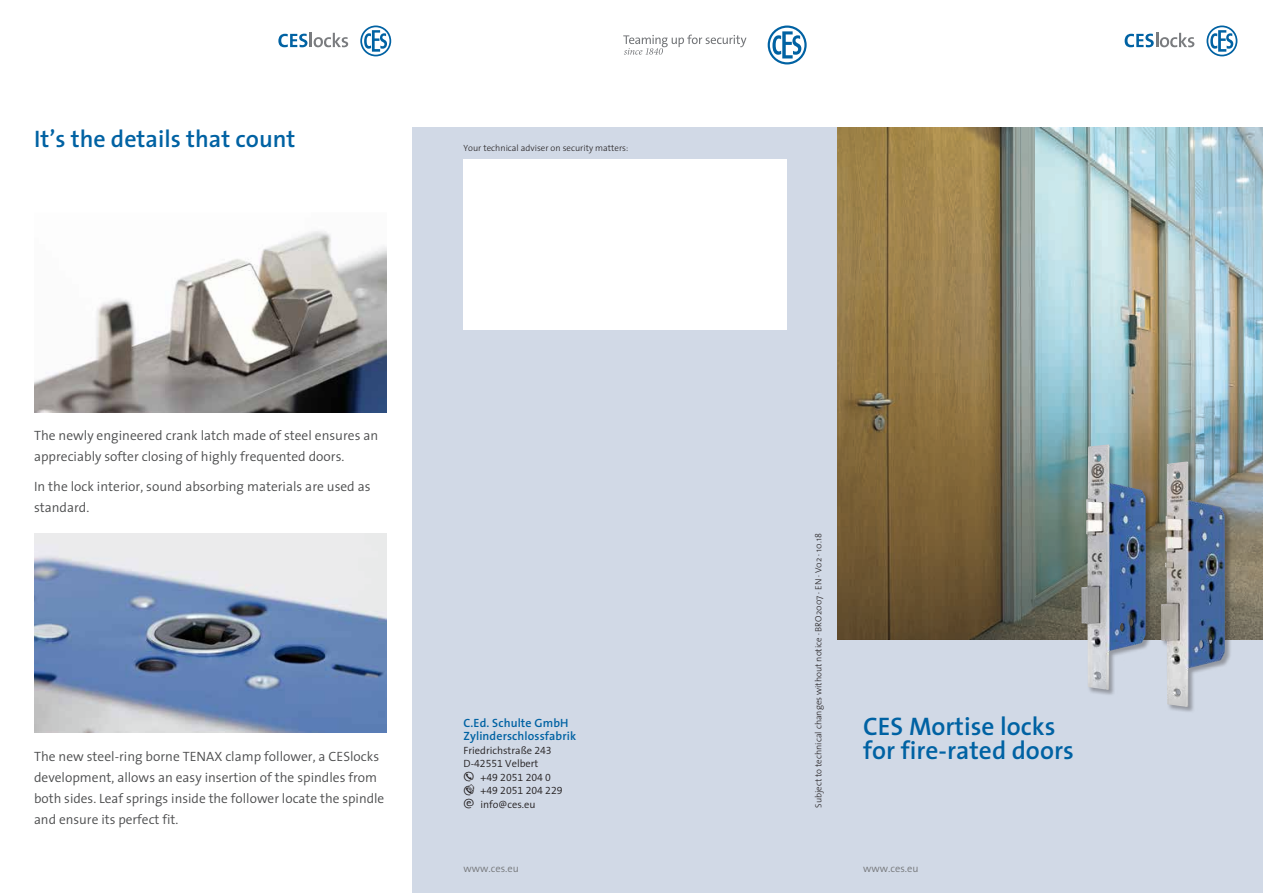
<style>
.page{position:relative;width:1263px;height:893px;background:#fff}
.page>*{position:absolute;margin:0;border:0;box-sizing:border-box;transform-origin:0 0}
.t1{font:600 25.5px/24px "The Sans";color:#0062a3}
.t2{font:600 24px "The Sans";color:#0062a3}
.t3{font:300 13.5px/21px "The Sans";color:#4b4c4d}
.t4{font:600 12px/13.5px "The Sans";letter-spacing:.01em;color:#0062a3}
.t5{font:300 10.5px/13.5px "The Sans";color:#231f20}
.t6{font:10.5px/13.5px "The Sans Semi Light Expert";color:#231f20}
.t7{font:300 10.5px "The Sans";color:#76787b}
.t8{font:300 9px "The Sans";color:#231f20}
.s1{font-family:"The Sans Semi Light Expert";font-weight:400}
.s2{font-family:"Seria Sans Regular Expert";font-size:13.5px}
.s3{font-family:"The Sans";font-weight:300}
.s4{font-family:"Seria Sans Regular Expert";font-weight:400;font-size:13.5px}
</style>
<div class="page">
<svg style="left:1125px;top:33px;width:69px;height:14px"></svg>
<svg style="left:1206px;top:26px;width:31px;height:30px"></svg>
<svg style="left:278px;top:33px;width:70px;height:14px"></svg>
<svg style="left:360px;top:26px;width:31px;height:30px"></svg>
<div style="left:412px;top:128px;width:426px;height:765px;background:#d1d9e6"></div>
<svg style="left:768px;top:26px;width:39px;height:38px"></svg>
<svg style="left:623px;top:35px;width:123px;height:20px"></svg>
<div style="left:838px;top:638px;width:425px;height:255px;background:#d1d9e6"></div>
<img style="left:838px;top:128px;width:425px;height:511px">
<div style="left:463px;top:159px;width:324px;height:171px;background:#fff"></div>
<img style="left:34px;top:533px;width:353px;height:200px">
<img style="left:34px;top:231px;width:353px;height:181px">
<div style="left:1081px;top:444px;width:71px;height:253px;background:#231f20;opacity:.35"></div>
<img style="left:1081px;top:444px;width:65px;height:246px">
<div style="left:1161px;top:461px;width:70px;height:253px;background:#231f20;opacity:.35"></div>
<img style="left:1161px;top:461px;width:64px;height:246px">
<h2 class="t2" style="left:34px;top:119px;width:263px">It’s the details that count</h2>
<p class="t8" style="left:463px;top:140px;width:166px">Your technical adviser on security matters:</p>
<p class="t3" style="left:34px;top:425px;width:346px">The newly engineered crank latch made of steel ensures an appreciably softer closing of highly frequented doors.</p>
<p class="t3" style="left:34px;top:475px;width:338px">In the lock interior, sound absorbing materials are used as standard.</p>
<p class="t3" style="left:34px;top:745px;width:352px">The new steel-ring borne TENAX clamp follower, a CESlocks development, allows an easy insertion of the spindles from both sides. Leaf springs inside the follower locate the spindle and ensure its perfect fit.</p>
<p class="t4" style="left:463px;top:716px;width:114px">C.Ed. Schulte GmbH<br>Zylinderschlossfabrik</p>
<p class="t5" style="left:463px;top:743px;width:90px">Friedrichstraße <span class="s1">243<br></span>D-<span class="s1">42551</span> Velbert</p>
<p class="t6" style="left:463px;top:770px;width:101px"><span class="s2">f</span> <span class="s3">+</span>49 2051 204 0 <span class="s2">h</span> <span class="s3">+</span>49 2051 204 229</p>
<p class="t5" style="left:463px;top:797px;width:74px"><span class="s4">e</span> info@ces.eu</p>
<p class="t7" style="left:463px;top:860px;width:57px">www.ces.eu</p>
<p class="t8" style="left:811px;top:808px;width:276px;rotate:-90deg">Subject to technical changes without notice · BRO2007 · EN · V02 · 10.18</p>
<h1 class="t1" style="left:863px;top:713px;width:212px">CES Mortise locks for fire-rated doors</h1>
<p class="t7" style="left:863px;top:860px;width:57px">www.ces.eu</p>
</div>
